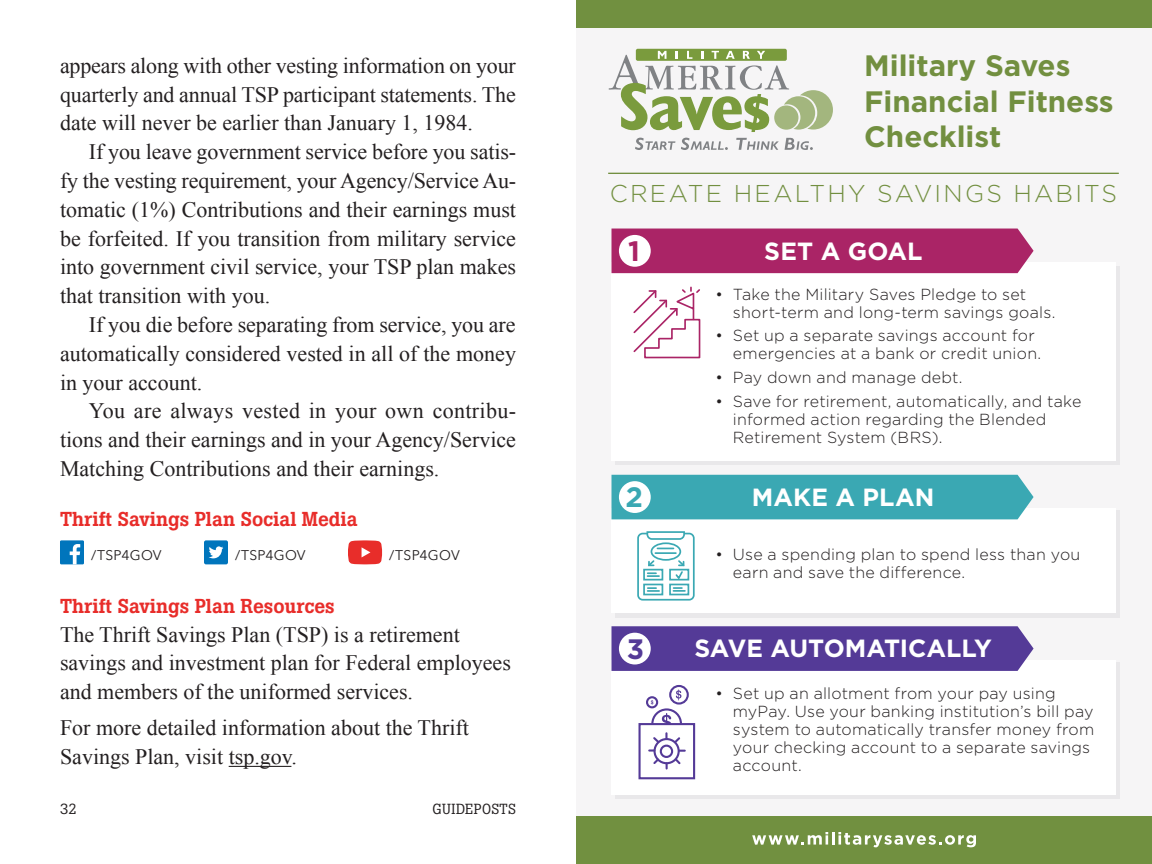
<style>
.page{position:relative;width:1152px;height:864px;background:#fff}
.page>*{position:absolute;margin:0;border:0;box-sizing:border-box;transform-origin:0 0}
.t1{font:700 29.4px/35.4px "Gotham";color:#728f40}
.t2{font:700 28px "Gotham";color:#aa2466}
.t3{font:700 28px "Gotham";color:#3aa8b3}
.t4{font:700 28px "Gotham";color:#543a97}
.t5{font:700 24.8px "Gotham";color:#fff}
.t6{font:300 24.4px "Gotham";letter-spacing:.09em;color:#728f40}
.p1{font:22px/28.8px "Times New Roman";color:#231f20;text-align:justify}
.p2-1__box-text{font:22px/28.8px "Times New Roman";color:#231f20}
.p2-1__box-text_space{font:22px/28.8px "Times New Roman";color:#231f20}
.h3-3__box-head{font:500 20px "Boton";color:#e82d2a}
.t7{font:300 16px/18px "Gotham";letter-spacing:.015em;color:#231f20}
.t8{font:14.4px "Boton";letter-spacing:.025em;color:#231f20}
.f7__resource_listing{font:14px "Avenir Next";letter-spacing:.015em;color:#231f20}
</style>
<div class="page">
<hr style="left:229px;top:766px;width:62px;height:1px;background:#231f20">
<div style="left:60px;top:540px;width:24px;height:24px;background:#0075bc"></div>
<svg style="left:70px;top:544px;width:10px;height:20px"></svg>
<div style="left:204px;top:540px;width:24px;height:24px;background:#0075bc;border-radius:2px"></div>
<svg style="left:209px;top:546px;width:14px;height:12px"></svg>
<svg style="left:348px;top:540px;width:34px;height:24px"></svg>
<div style="left:576px;top:0;width:576px;height:864px;background:#f6f5f6"></div>
<div style="left:616px;top:266px;width:504px;height:198px;background:#e9e8ea"></div>
<div style="left:616px;top:510px;width:504px;height:107px;background:linear-gradient(to right,#f4f4f5,#f4f3f4)"></div>
<div style="left:616px;top:662px;width:504px;height:137px;background:linear-gradient(to right,#f4f4f5,#f4f3f4)"></div>
<div style="left:612px;top:262px;width:504px;height:199px;background:#fff"></div>
<div style="left:612px;top:508px;width:504px;height:104px;background:#fff"></div>
<div style="left:612px;top:660px;width:504px;height:134px;background:#fff"></div>
<svg style="left:635px;top:138px;width:40px;height:12px"></svg>
<svg style="left:681px;top:138px;width:47px;height:12px"></svg>
<svg style="left:736px;top:138px;width:43px;height:12px"></svg>
<svg style="left:785px;top:138px;width:28px;height:12px"></svg>
<svg style="left:636px;top:49px;width:151px;height:12px"></svg>
<svg style="left:609px;top:51px;width:224px;height:81px"></svg>
<div style="left:612px;top:229px;width:422px;height:44px;background:#aa2466"></div>
<div style="left:612px;top:475px;width:422px;height:44px;background:#3aa8b3"></div>
<div style="left:612px;top:626px;width:422px;height:45px;background:#543a97"></div>
<svg style="left:633px;top:287px;width:68px;height:72px"></svg>
<div style="left:637px;top:533px;width:58px;height:68px;border:2px solid #3aa8b3;border-radius:5px"></div>
<svg style="left:646px;top:531px;width:40px;height:9px"></svg>
<svg style="left:657px;top:548px;width:16px;height:1px"></svg>
<hr style="left:655px;top:552px;width:21px;height:2px;background:#3aa8b3">
<div style="left:651px;top:542px;width:30px;height:19px;border:2px solid #3aa8b3;border-radius:50%"></div>
<div style="left:643px;top:569px;width:20px;height:12px;border:2px solid #3aa8b3"></div>
<div style="left:669px;top:569px;width:20px;height:12px;border:2px solid #3aa8b3"></div>
<div style="left:643px;top:584px;width:20px;height:11px;border:2px solid #3aa8b3"></div>
<div style="left:669px;top:584px;width:20px;height:11px;border:2px solid #3aa8b3"></div>
<svg style="left:648px;top:587px;width:11px;height:5px"></svg>
<svg style="left:673px;top:587px;width:12px;height:5px"></svg>
<svg style="left:647px;top:559px;width:12px;height:18px"></svg>
<svg style="left:674px;top:559px;width:12px;height:22px"></svg>
<div style="left:639px;top:723px;width:56px;height:56px;border:2px solid #543a97"></div>
<div style="left:646px;top:696px;width:12px;height:12px;border:2px solid #543a97;border-radius:50%"></div>
<div style="left:669px;top:685px;width:20px;height:20px;border:2px solid #543a97;border-radius:50%"></div>
<svg style="left:649px;top:733px;width:36px;height:36px"></svg>
<svg style="left:650px;top:690px;width:33px;height:36px"></svg>
<div style="left:619px;top:235px;width:32px;height:32px;background:#fff;border-radius:50%"></div>
<div style="left:619px;top:481px;width:32px;height:32px;background:#fff;border-radius:50%"></div>
<div style="left:619px;top:633px;width:32px;height:32px;background:#fff;border-radius:50%"></div>
<hr style="left:608px;top:173px;width:511px;height:1px;background:#728f40">
<div style="left:576px;top:0;width:576px;height:28px;background:#719040"></div>
<div style="left:576px;top:816px;width:576px;height:48px;background:#719040"></div>
<svg style="left:752px;top:832px;width:224px;height:15px"></svg>
<p class="p1" style="left:60px;top:51px;width:457px">appears along with other vesting information on your quarterly and annual TSP participant statements. The date will never be earlier than January 1, 1984.</p>
<p class="p1" style="left:60px;top:137px;width:458px;text-indent:29px">If you leave government service before you satis&shy;fy the vesting requirement, your Agency/Service Au&shy;tomatic (1%) Contributions and their earnings must be forfeited. If you transition from military service into government civil service, your TSP plan makes that transition with you.</p>
<p class="p1" style="left:60px;top:310px;width:458px;text-indent:29px">If you die before separating from service, you are automatically considered vested in all of the money in your account.</p>
<p class="p1" style="left:60px;top:396px;width:458px;text-indent:29px">You are always vested in your own contribu&shy;tions and their earnings and in your Agency/Service Matching Contributions and their earnings.</p>
<p class="h3-3__box-head" style="left:60px;top:508px;width:299px">Thrift Savings Plan Social Media</p>
<p class="f7__resource_listing" style="left:91px;top:544px;width:72px">/TSP4GOV</p>
<p class="f7__resource_listing" style="left:235px;top:544px;width:72px">/TSP4GOV</p>
<p class="f7__resource_listing" style="left:389px;top:544px;width:72px">/TSP4GOV</p>
<p class="h3-3__box-head" style="left:60px;top:594px;width:276px">Thrift Savings Plan Resources</p>
<p class="p2-1__box-text" style="left:60px;top:620px;width:452px">The Thrift Savings Plan (TSP) is a retirement savings and investment plan for Federal employees and members of the uniformed services.</p>
<p class="p2-1__box-text_space" style="left:60px;top:713px;width:410px">For more detailed information about the Thrift<br>Savings Plan, visit tsp.gov.</p>
<p class="t8" style="left:60px;top:801px;width:18px">32</p>
<p class="t8" style="left:432px;top:801px;width:85px">GUIDEPOSTS</p>
<p class="t1" style="left:864px;top:48px;width:251px">Military Saves<br>Financial Fitness<br>Checklist</p>
<p class="t6" style="left:610px;top:180px;width:509px">CREATE HEALTHY SAVINGS HABITS</p>
<p class="t2" style="left:628px;top:235px;width:13px">1</p>
<p class="t5" style="left:764px;top:237px;width:160px">SET A GOAL</p>
<p class="t7" style="left:733px;top:285px;width:324px;text-indent:-17px">• Take the Military Saves Pledge to set short-term and long-term savings goals.</p>
<p class="t7" style="left:733px;top:327px;width:310px;text-indent:-17px">• Set up a separate savings account for emergencies at a bank or credit union.</p>
<p class="t7" style="left:715px;top:368px;width:249px">• Pay down and manage debt.</p>
<p class="t7" style="left:733px;top:392px;width:350px;text-indent:-17px">• Save for retirement, automatically, and take informed action regarding the Blended<br>Retirement System (BRS).</p>
<p class="t3" style="left:625px;top:481px;width:19px">2</p>
<p class="t5" style="left:752px;top:483px;width:184px">MAKE A PLAN</p>
<p class="t7" style="left:733px;top:545px;width:349px;text-indent:-17px">• Use a spending plan to spend less than you earn and save the difference.</p>
<p class="t4" style="left:627px;top:633px;width:19px">3</p>
<p class="t5" style="left:694px;top:634px;width:299px">SAVE AUTOMATICALLY</p>
<p class="t7" style="left:733px;top:685px;width:363px;text-indent:-17px">• Set up an allotment from your pay using myPay. Use your banking institution’s bill pay system to automatically transfer money from your checking account to a separate savings account.</p>
</div>
